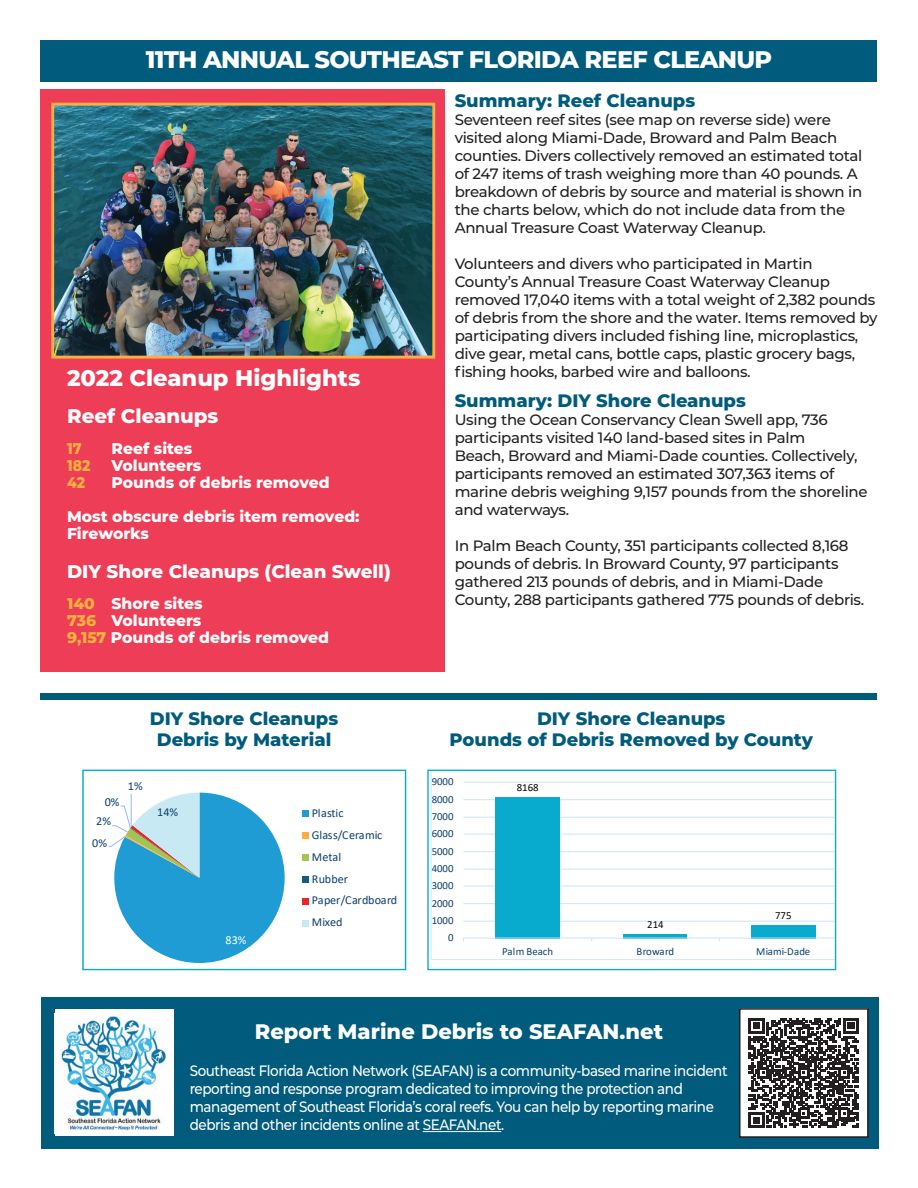
<style>
.page{position:relative;width:918px;height:1188px;background:#fff}
.page>*{position:absolute;margin:0;border:0;box-sizing:border-box;transform-origin:0 0}
.t1{font:800 24px "Montserrat";letter-spacing:-.03em;color:#fff}
.t2{font:800 22.65px "Montserrat";color:#fff}
.t3{font:800 21px "Montserrat";color:#fff}
.t4{font:800 19.8px "Montserrat";color:#fff}
.t5{font:800 18.3px "Montserrat";color:#fff}
.t6{font:800 18px/21.6px "Montserrat";color:#015b7c;text-align:center}
.t7{font:800 15.6px/17px "Montserrat";color:#fff}
.t8{font:800 15.6px "Montserrat";color:#fbb03f;scale:.9 1}
.t9{font:500 15px/18px "Montserrat";letter-spacing:-.02em;color:#231f20}
.t10{font:500 15px/18px "Montserrat";letter-spacing:-.03em;color:#fff;scale:.9 1}
.Image{font:12.15px/21.9px "Calibri";color:#0e406d}
.Image-2{font:12.15px "Calibri";color:#fff}
.Image-3{font:10.8px "Calibri";letter-spacing:-.005em;color:#0e406d}
.Image-4{font:10.8px "Calibri";letter-spacing:.015em;color:#0e406d}
.Image-5{font:10.8px "Calibri";color:#040503}
.s1{color:#fbb03f}
</style>
<div class="page">
<div style="left:40px;top:40px;width:838px;height:42px;background:#015b7c"></div>
<div style="left:41px;top:997px;width:837px;height:151px;background:#015b7c"></div>
<div style="left:40px;top:694px;width:838px;height:6px;background:#015b7c"></div>
<div style="left:40px;top:90px;width:405px;height:582px;background:#ee3d56"></div>
<div style="left:55px;top:1009px;width:118px;height:126px;background:#fff"></div>
<img style="left:61px;top:1016px;width:105px;height:115px">
<hr style="left:423px;top:1131px;width:78px;height:1px;background:#fff">
<svg style="left:431px;top:772px;width:403px;height:188px"></svg>
<div style="left:427px;top:770px;width:409px;height:200px;border:1px solid #00abcd"></div>
<img style="left:55px;top:107px;width:376px;height:248px">
<div style="left:51px;top:103px;width:384px;height:256px;border:3px solid #fbb03f"></div>
<svg style="left:108px;top:792px;width:201px;height:171px"></svg>
<div style="left:82px;top:770px;width:324px;height:200px;border:1px solid #00abcd"></div>
<div style="left:740px;top:1009px;width:128px;height:128px;background:#fff"></div>
<svg style="left:749px;top:1018px;width:110px;height:110px"></svg>
<div style="left:739px;top:1008px;width:130px;height:130px;border:2px solid #231f20"></div>
<p class="t1" style="left:146px;top:42px;width:628px">11TH ANNUAL SOUTHEAST FLORIDA REEF CLEANUP</p>
<p class="t2" style="left:67px;top:361px;width:295px">2022 Cleanup Highlights</p>
<p class="t4" style="left:67px;top:402px;width:153px">Reef Cleanups</p>
<p class="t8" style="left:67px;top:437px;width:18px">17</p>
<p class="t7" style="left:112px;top:440px;width:82px">Reef sites</p>
<p class="t8" style="left:67px;top:454px;width:27px">182</p>
<p class="t7" style="left:112px;top:457px;width:91px">Volunteers</p>
<p class="t8" style="left:67px;top:471px;width:22px">42</p>
<p class="t7" style="left:112px;top:473px;width:219px">Pounds of debris removed</p>
<p class="t7" style="left:67px;top:507px;width:294px">Most obscure debris item removed:<br>Fireworks</p>
<p class="t5" style="left:67px;top:558px;width:325px">DIY Shore Cleanups (Clean Swell)</p>
<p class="t7" style="left:67px;top:594px;width:137px"><span class="s1">140</span> Shore sites</p>
<p class="t7" style="left:67px;top:611px;width:136px"><span class="s1">736</span> Volunteers</p>
<p class="t7" style="left:67px;top:628px;width:263px"><span class="s1">9,157</span> Pounds of debris removed</p>
<p class="t6" style="left:455px;top:89px;width:242px">Summary: Reef Cleanups</p>
<p class="t9" style="left:455px;top:110px;width:409px">Seventeen reef sites (see map on reverse side) were visited along Miami-Dade, Broward and Palm Beach counties. Divers collectively removed an estimated total of 247 items of trash weighing more than 40 pounds. A breakdown of debris by source and material is shown in the charts below, which do not include data from the Annual Treasure Coast Waterway Cleanup.</p>
<p class="t9" style="left:455px;top:254px;width:424px">Volunteers and divers who participated in Martin County’s Annual Treasure Coast Waterway Cleanup removed 17,040 items with a total weight of 2,382 pounds of debris from the shore and the water. Items removed by participating divers included fishing line, microplastics, dive gear, metal cans, bottle caps, plastic grocery bags, fishing hooks, barbed wire and balloons.</p>
<p class="t6" style="left:455px;top:389px;width:293px">Summary: DIY Shore Cleanups</p>
<p class="t9" style="left:455px;top:410px;width:415px">Using the Ocean Conservancy Clean Swell app, 736 participants visited 140 land-based sites in Palm<br>Beach, Broward and Miami-Dade counties. Collectively, participants removed an estimated 307,363 items of marine debris weighing 9,157 pounds from the shoreline and waterways.</p>
<p class="t9" style="left:455px;top:536px;width:411px">In Palm Beach County, 351 participants collected 8,168 pounds of debris. In Broward County, 97 participants gathered 213 pounds of debris, and in Miami-Dade County, 288 participants gathered 775 pounds of debris.</p>
<p class="t6" style="left:150px;top:707px;width:190px">DIY Shore Cleanups</p>
<p class="t6" style="left:157px;top:728px;width:176px">Debris by Material</p>
<p class="t6" style="left:450px;top:707px;width:365px">DIY Shore Cleanups<br>Pounds of Debris Removed by County</p>
<p class="Image" style="left:128px;top:775px;width:16px">1%</p>
<p class="Image-3" style="left:432px;top:774px;width:23px">9000</p>
<p class="Image-5" style="left:517px;top:779px;width:23px">8168</p>
<p class="Image" style="left:105px;top:790px;width:16px">0%</p>
<p class="Image-3" style="left:432px;top:792px;width:23px">8000</p>
<p class="Image" style="left:96px;top:810px;width:16px">2%</p>
<p class="Image" style="left:92px;top:831px;width:16px">0%</p>
<p class="Image" style="left:157px;top:801px;width:23px">14%</p>
<p class="Image" style="left:312px;top:802px;width:87px">Plastic<br>Glass/Ceramic<br>Metal<br>Rubber<br>Paper/Cardboard<br>Mixed</p>
<p class="Image-3" style="left:432px;top:809px;width:23px">7000</p>
<p class="Image-3" style="left:432px;top:826px;width:23px">6000</p>
<p class="Image-3" style="left:432px;top:844px;width:23px">5000</p>
<p class="Image-3" style="left:432px;top:861px;width:23px">4000</p>
<p class="Image-3" style="left:432px;top:878px;width:23px">3000</p>
<p class="Image-3" style="left:432px;top:896px;width:23px">2000</p>
<p class="Image-3" style="left:432px;top:913px;width:23px">1000</p>
<p class="Image-5" style="left:647px;top:917px;width:18px">214</p>
<p class="Image-5" style="left:775px;top:908px;width:18px">775</p>
<p class="Image-2" style="left:226px;top:931px;width:23px">83%</p>
<p class="Image-3" style="left:448px;top:930px;width:7px">0</p>
<p class="Image-4" style="left:502px;top:944px;width:52px">Palm Beach</p>
<p class="Image-3" style="left:637px;top:944px;width:39px">Broward</p>
<p class="Image-4" style="left:756px;top:944px;width:55px">Miami-Dade</p>
<p class="t3" style="left:255px;top:1016px;width:410px">Report Marine Debris to SEAFAN.net</p>
<p class="t10" style="left:190px;top:1061px;width:599px">Southeast Florida Action Network (SEAFAN) is a community-based marine incident reporting and response program dedicated to improving the protection and management of Southeast Florida’s coral reefs. You can help by reporting marine debris and other incidents online at SEAFAN.net.</p>
</div>
